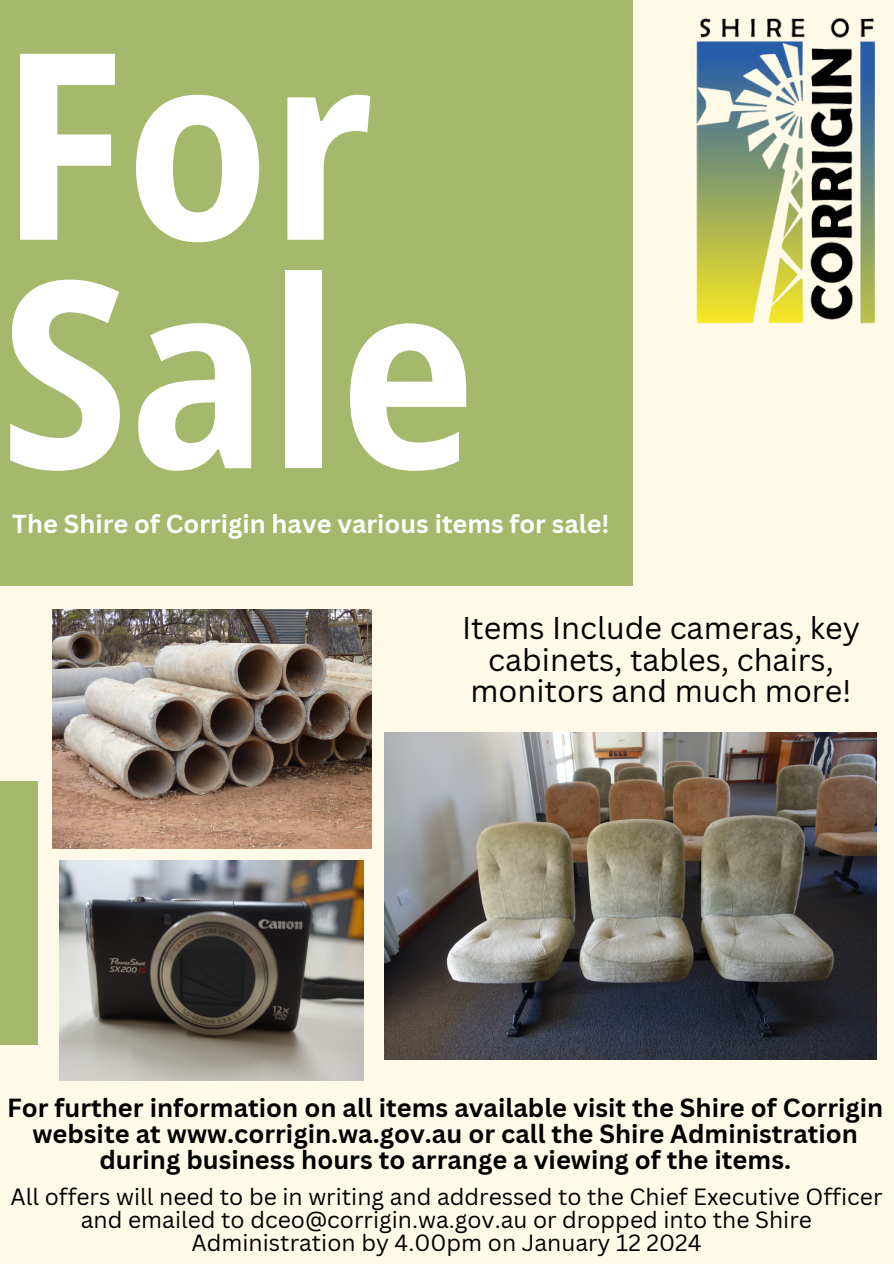
<style>
.page{position:relative;width:894px;height:1264px;background:#fff}
.page>*{position:absolute;margin:0;border:0;box-sizing:border-box;transform-origin:0 0}
.t1{font:700 semi-condensed 260.4px/228.3px "Open Sans";color:#fff}
.t2{font:30.6px/31.2px "Canva Sans";color:#000;text-align:center}
.t3{font:700 25.5px/25.8px "Canva Sans";color:#000;text-align:center}
.t4{font:700 25.35px "Canva Sans";color:#fff}
.t5{font:22.8px/23.4px "Canva Sans";color:#000;text-align:center}
</style>
<div class="page">
<div style="left:0;top:0;width:893px;height:1263px;background:#fffae8"></div>
<div style="left:0;top:0;width:632px;height:586px;background:#a5b86c"></div>
<img style="left:632px;top:0;width:243px;height:356px">
<div style="left:0;top:781px;width:37px;height:264px;background:#a5b86c"></div>
<img style="left:385px;top:732px;width:491px;height:327px">
<img style="left:52px;top:609px;width:319px;height:239px">
<img style="left:59px;top:860px;width:304px;height:220px">
<p class="t1" style="left:0;top:24px;width:477px">For<br>Sale</p>
<p class="t4" style="left:12px;top:506px;width:598px">The Shire of Corrigin have various items for sale!</p>
<p class="t2" style="left:462px;top:612px;width:399px">Items Include cameras, key cabinets, tables, chairs, monitors and much more!</p>
<p class="t3" style="left:7px;top:1093px;width:877px">For further information on all items available visit the Shire of Corrigin website at www.corrigin.wa.gov.au or call the Shire Administration during business hours to arrange a viewing of the items.</p>
<p class="t5" style="left:10px;top:1184px;width:873px">All offers will need to be in writing and addressed to the Chief Executive Officer and emailed to dceo@corrigin.wa.gov.au or dropped into the Shire<br>Administration by 4.00pm on January 12 2024</p>
</div>
